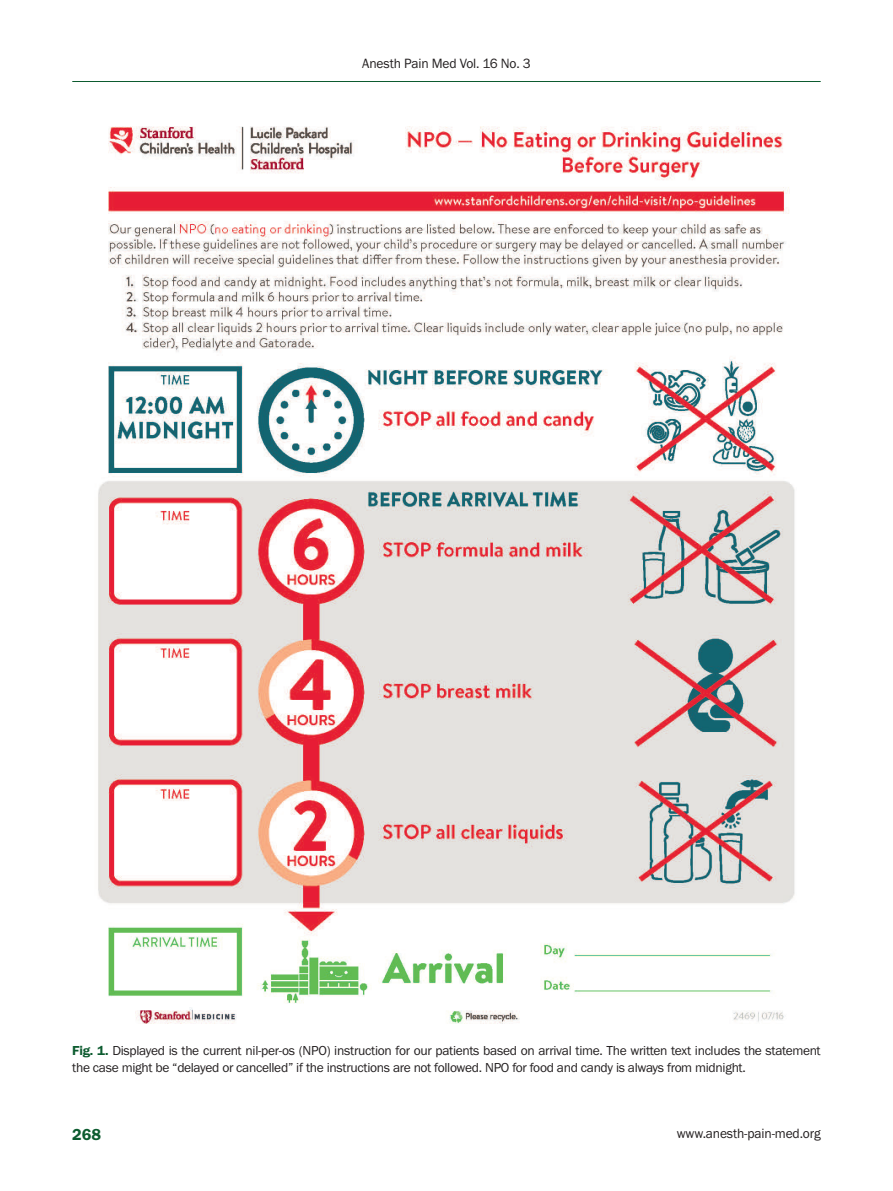
<style>
.page{position:relative;width:893px;height:1191px;background:#fff}
.page>*{position:absolute;margin:0;border:0;box-sizing:border-box;transform-origin:0 0}
.t1{font:600 16.5px "Franklin Gothic FS";color:#0c5b2f}
.t2{font:13.95px "Franklin Gothic FS";letter-spacing:-.01em;color:#231f20}
.fig-caption{font:13.5px/16.5px "Franklin Gothic FS";letter-spacing:-.025em;color:#231f20}
.s1{font-weight:600;color:#0c5b2f}
</style>
<div class="page">
<img style="left:98px;top:126px;width:697px;height:898px">
<hr style="left:72px;top:81px;width:749px;height:1px;background:#0c5b2f">
<p class="t2" style="left:362px;top:56px;width:170px">Anesth Pain Med Vol. 16 No. 3</p>
<p class="fig-caption" style="left:72px;top:1042px;width:750px"><span class="s1">Fig. 1.</span> Displayed is the current nil-per-os (NPO) instruction for our patients based on arrival time. The written text includes the statement the case might be “delayed or cancelled” if the instructions are not followed. NPO for food and candy is always from midnight.</p>
<p class="t1" style="left:72px;top:1125px;width:31px">268</p>
<p class="t2" style="left:677px;top:1125px;width:146px">www.anesth-pain-med.org</p>
</div>
